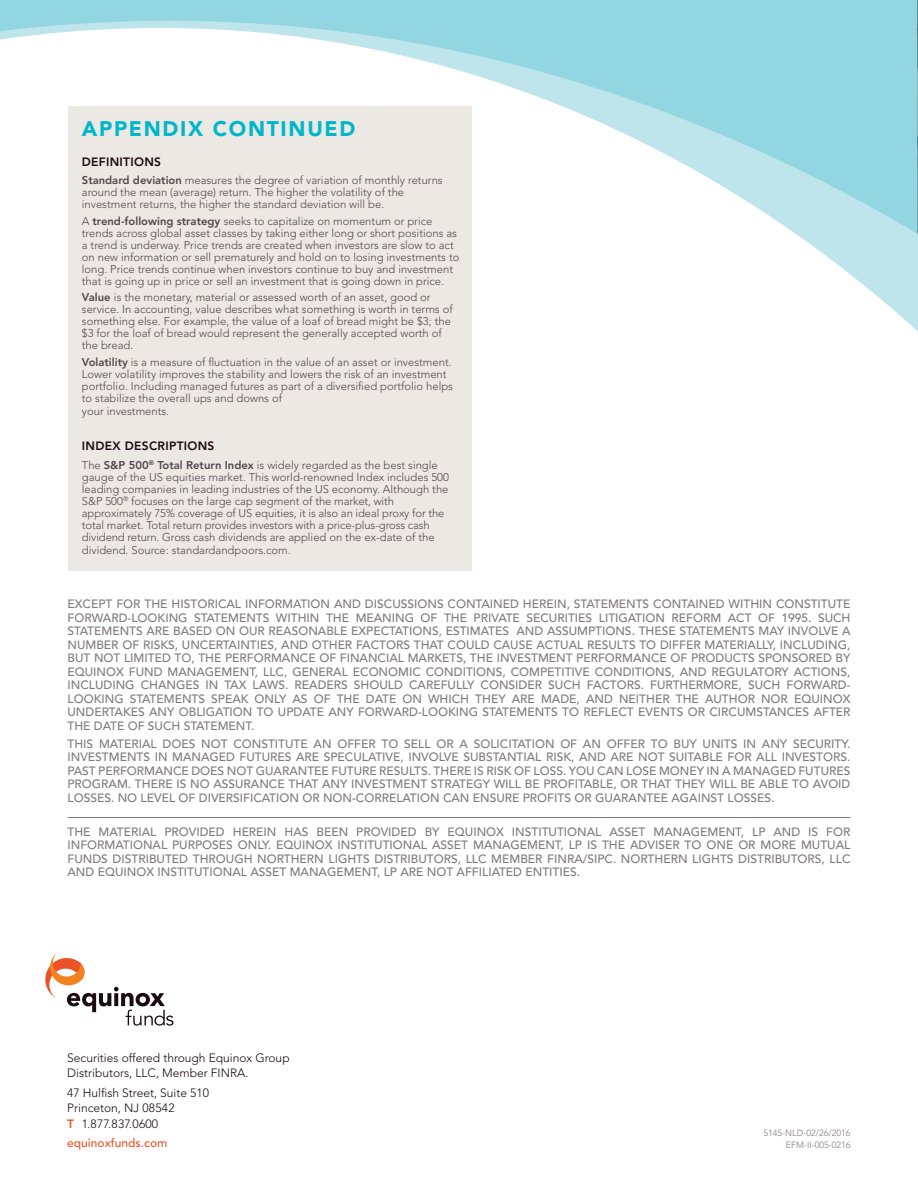
<style>
.page{position:relative;width:918px;height:1188px;background:#fff}
.page>*{position:absolute;margin:0;border:0;box-sizing:border-box;transform-origin:0 0}
.t1{font:900 21px "Avenir LT Std";letter-spacing:.08em;color:#00b7c9}
.t2{font:500 12px/13.5px "Avenir LT Std";color:#82797d;text-align:justify}
.t3{font:300 12px/15.8px "Avenir LT Std";color:#1a0b12}
.t4{font:800 12px "Avenir LT Std";letter-spacing:.025em;color:#1a0b12}
.t5{font:500 12px "Avenir LT Std";color:#ea5329}
.t6{font:300 11.25px/12px "Avenir LT Std";color:#51474b}
.t7{font:300 9px/11.2px "Avenir LT Std";color:#82797d;text-align:right}
.s1{font-weight:800}
.s2{font-weight:800;color:#ea5329}
</style>
<div class="page">
<svg style="left:0;top:0;width:917px;height:331px"></svg>
<svg style="left:917px;top:234px;width:1px;height:98px"></svg>
<img style="left:917px;top:0;width:1px;height:234px">
<div style="left:68px;top:106px;width:404px;height:465px;background:#ece9e4"></div>
<svg style="left:45px;top:953px;width:128px;height:73px"></svg>
<hr style="left:68px;top:817px;width:782px;height:1px;background:#82797d">
<h1 class="t1" style="left:82px;top:116px;width:275px">APPENDIX CONTINUED</h1>
<p class="t4" style="left:82px;top:154px;width:81px">DEFINITIONS</p>
<p class="t6" style="left:82px;top:174px;width:362px"><span class="s1">Standard deviation</span> measures the degree of variation of monthly returns around the mean (average) return. The higher the volatility of the investment returns, the higher the standard deviation will be.</p>
<p class="t6" style="left:82px;top:215px;width:379px">A <span class="s1">trend-following strategy</span> seeks to capitalize on momentum or price trends across global asset classes by taking either long or short positions as a trend is underway. Price trends are created when investors are slow to act on new information or sell prematurely and hold on to losing investments to long. Price trends continue when investors continue to buy and investment that is going up in price or sell an investment that is going down in price.</p>
<p class="t6" style="left:82px;top:292px;width:372px"><span class="s1">Value</span> is the monetary, material or assessed worth of an asset, good or service. In accounting, value describes what something is worth in terms of something else. For example, the value of a loaf of bread might be $3; the $3 for the loaf of bread would represent the generally accepted worth of the bread.</p>
<p class="t6" style="left:82px;top:356px;width:373px"><span class="s1">Volatility</span> is a measure of fluctuation in the value of an asset or investment.<br>Lower volatility improves the stability and lowers the risk of an investment portfolio. Including managed futures as part of a diversified portfolio helps to stabilize the overall ups and downs of</p>
<p class="t6" style="left:82px;top:406px;width:89px">your investments.</p>
<p class="t4" style="left:82px;top:439px;width:134px">INDEX DESCRIPTIONS</p>
<p class="t6" style="left:82px;top:459px;width:369px">The <span class="s1">S&amp;P 500</span><sup>®</sup> <span class="s1">Total Return Index</span> is widely regarded as the best single gauge of the US equities market. This world-renowned Index includes 500 leading companies in leading industries of the US economy. Although the S&amp;P 500<sup>®</sup> focuses on the large cap segment of the market, with approximately 75% coverage of US equities, it is also an ideal proxy for the total market. Total return provides investors with a price-plus-gross cash dividend return. Gross cash dividends are applied on the ex-date of the</p>
<p class="t6" style="left:82px;top:544px;width:210px">dividend. Source: standardandpoors.com.</p>
<p class="t2" style="left:68px;top:598px;width:785px">EXCEPT FOR THE HISTORICAL INFORMATION AND DISCUSSIONS CONTAINED HEREIN, STATEMENTS CONTAINED WITHIN CONSTITUTE FORWARD-LOOKING STATEMENTS WITHIN THE MEANING OF THE PRIVATE SECURITIES LITIGATION REFORM ACT OF 1995. SUCH STATEMENTS ARE BASED ON OUR REASONABLE EXPECTATIONS, ESTIMATES AND ASSUMPTIONS. THESE STATEMENTS MAY INVOLVE A NUMBER OF RISKS, UNCERTAINTIES, AND OTHER FACTORS THAT COULD CAUSE ACTUAL RESULTS TO DIFFER MATERIALLY, INCLUDING, BUT NOT LIMITED TO, THE PERFORMANCE OF FINANCIAL MARKETS, THE INVESTMENT PERFORMANCE OF PRODUCTS SPONSORED BY EQUINOX FUND MANAGEMENT, LLC, GENERAL ECONOMIC CONDITIONS, COMPETITIVE CONDITIONS, AND REGULATORY ACTIONS, INCLUDING CHANGES IN TAX LAWS. READERS SHOULD CAREFULLY CONSIDER SUCH FACTORS. FURTHERMORE, SUCH FORWARD-LOOKING STATEMENTS SPEAK ONLY AS OF THE DATE ON WHICH THEY ARE MADE, AND NEITHER THE AUTHOR NOR EQUINOX UNDERTAKES ANY OBLIGATION TO UPDATE ANY FORWARD-LOOKING STATEMENTS TO REFLECT EVENTS OR CIRCUMSTANCES AFTER THE DATE OF SUCH STATEMENT.</p>
<p class="t2" style="left:68px;top:737px;width:785px">THIS MATERIAL DOES NOT CONSTITUTE AN OFFER TO SELL OR A SOLICITATION OF AN OFFER TO BUY UNITS IN ANY SECURITY.<br>INVESTMENTS IN MANAGED FUTURES ARE SPECULATIVE, INVOLVE SUBSTANTIAL RISK, AND ARE NOT SUITABLE FOR ALL INVESTORS.<br>PAST PERFORMANCE DOES NOT GUARANTEE FUTURE RESULTS. THERE IS RISK OF LOSS. YOU CAN LOSE MONEY IN A MANAGED FUTURES PROGRAM. THERE IS NO ASSURANCE THAT ANY INVESTMENT STRATEGY WILL BE PROFITABLE, OR THAT THEY WILL BE ABLE TO AVOID LOSSES. NO LEVEL OF DIVERSIFICATION OR NON-CORRELATION CAN ENSURE PROFITS OR GUARANTEE AGAINST LOSSES.</p>
<p class="t2" style="left:68px;top:825px;width:785px">THE MATERIAL PROVIDED HEREIN HAS BEEN PROVIDED BY EQUINOX INSTITUTIONAL ASSET MANAGEMENT, LP AND IS FOR INFORMATIONAL PURPOSES ONLY. EQUINOX INSTITUTIONAL ASSET MANAGEMENT, LP IS THE ADVISER TO ONE OR MORE MUTUAL FUNDS DISTRIBUTED THROUGH NORTHERN LIGHTS DISTRIBUTORS, LLC MEMBER FINRA/SIPC. NORTHERN LIGHTS DISTRIBUTORS, LLC AND EQUINOX INSTITUTIONAL ASSET MANAGEMENT, LP ARE NOT AFFILIATED ENTITIES.</p>
<p class="t3" style="left:67px;top:1051px;width:224px;line-height:15px">Securities offered through Equinox Group<br>Distributors, LLC, Member FINRA.</p>
<p class="t3" style="left:67px;top:1085px;width:143px">47 Hulfish Street, Suite 510<br>Princeton, NJ 08542<br><span class="s2">T</span> 1.877.837.0600</p>
<p class="t5" style="left:67px;top:1136px;width:102px">equinoxfunds.com</p>
<p class="t7" style="left:764px;top:1128px;width:88px">5145-NLD-02/26/2016<br>EFM-II-005-0216</p>
</div>
